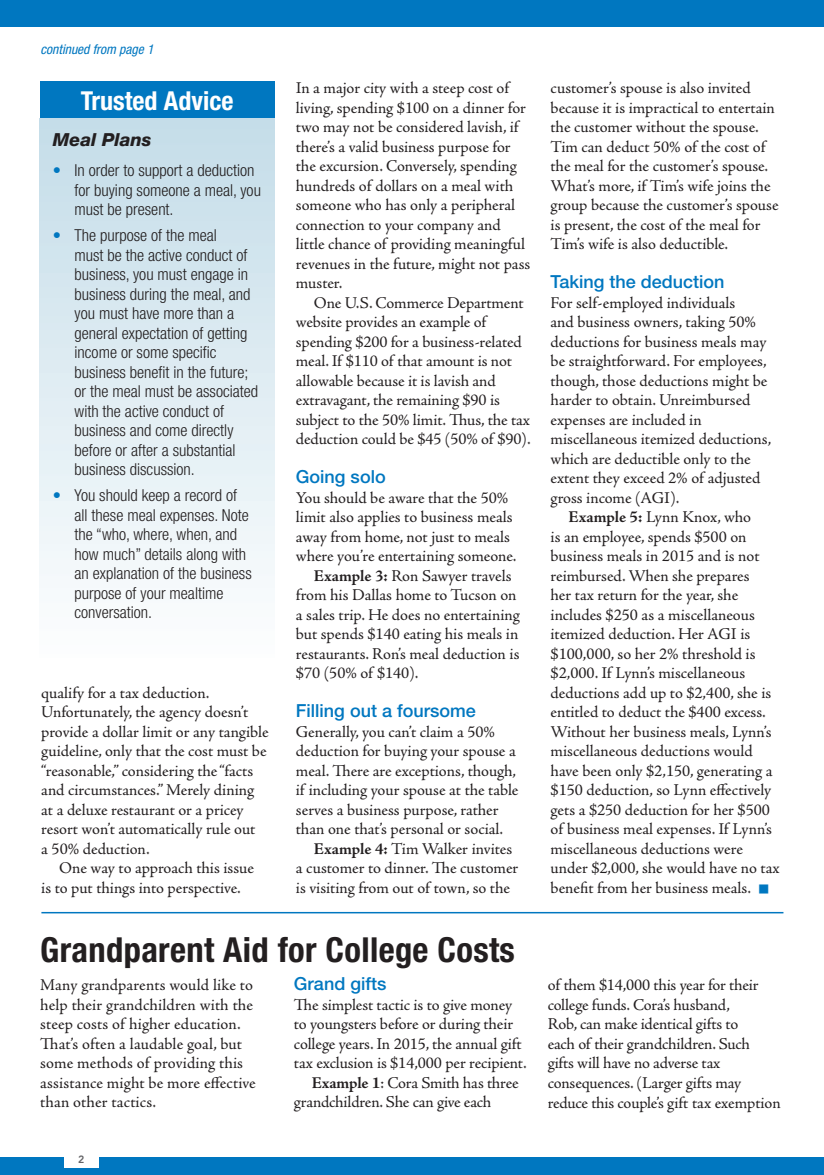
<style>
.page{position:relative;width:824px;height:1175px;background:#fff}
.page>*{position:absolute;margin:0;border:0;box-sizing:border-box;transform-origin:0 0}
.t1{font:700 condensed 34.5px "Helvetica Neue";letter-spacing:.01em;color:#231f20}
.t2{font:700 condensed 26.1px "Helvetica Neue";color:#fff}
.t3{font:500 18px "Helvetica Neue";color:#0077c0}
.t4{font:italic 800 18px "Helvetica Neue";color:#231f20}
.t5{font:16.5px/19.5px "Adobe Jenson Pro";letter-spacing:-.005em;color:#231f20}
.t6{font:300 condensed 16.5px/19.5px "Helvetica Neue";color:#231f20}
.t7{font:italic condensed 13.5px "Helvetica Neue";color:#0077c0}
.t8{font:800 10.5px "Avenir";color:#636366}
.s1{color:#0077c0}
.s2{font-weight:700}
</style>
<div class="page">
<div style="left:0;top:0;width:824px;height:27px;background:#0077c0"></div>
<div style="left:0;top:1156px;width:824px;height:18px;background:#0077c0"></div>
<div style="left:64px;top:1149px;width:34px;height:19px;background:#fff"></div>
<hr style="left:41px;top:912px;width:742px;height:1px;background:#0077c0">
<div style="left:40px;top:81px;width:234px;height:38px;background:#0077c0"></div>
<div style="left:40px;top:119px;width:234px;height:543px;background:linear-gradient(to bottom,#c4dce8,#fdfefe)"></div>
<p class="t7" style="left:40px;top:41px;width:115px">continued from page 1</p>
<h2 class="t2" style="left:81px;top:85px;width:154px">Trusted Advice</h2>
<p class="t4" style="left:53px;top:129px;width:100px">Meal Plans</p>
<p class="t6" style="left:75px;top:160px;width:188px;text-indent:-22px"><span class="s1">•</span> In order to support a deduction for buying someone a meal, you must be present.</p>
<p class="t6" style="left:75px;top:225px;width:185px;text-indent:-22px"><span class="s1">•</span> The purpose of the meal<br>must be the active conduct of business, you must engage in business during the meal, and you must have more than a general expectation of getting income or some specific business benefit in the future; or the meal must be associated with the active conduct of business and come directly before or after a substantial business discussion.</p>
<p class="t6" style="left:75px;top:485px;width:179px;text-indent:-22px"><span class="s1">•</span> You should keep a record of all these meal expenses. Note the “who, where, when, and how much” details along with an explanation of the business purpose of your mealtime conversation.</p>
<p class="t5" style="left:41px;top:683px;width:229px">qualify for a tax deduction.<br>Unfortunately, the agency doesn’t provide a dollar limit or any tangible guideline, only that the cost must be “reasonable,” considering the “facts and circumstances.” Merely dining at a deluxe restaurant or a pricey resort won’t automatically rule out<br>a 50% deduction.</p>
<p class="t5" style="left:41px;top:858px;width:214px;text-indent:18px">One way to approach this issue is to put things into perspective.</p>
<p class="t5" style="left:296px;top:78px;width:236px">In a major city with a steep cost of living, spending $100 on a dinner for two may not be considered lavish, if there’s a valid business purpose for the excursion. Conversely, spending hundreds of dollars on a meal with someone who has only a peripheral connection to your company and little chance of providing meaningful revenues in the future, might not pass muster.</p>
<p class="t5" style="left:296px;top:293px;width:236px;text-indent:18px">One U.S. Commerce Department website provides an example of spending $200 for a business-related meal. If $110 of that amount is not allowable because it is lavish and extravagant, the remaining $90 is subject to the 50% limit. Thus, the tax deduction could be $45 (50% of $90).</p>
<p class="t3" style="left:296px;top:466px;width:91px">Going solo</p>
<p class="t5" style="left:296px;top:488px;width:214px">You should be aware that the 50%</p>
<p class="t5" style="left:296px;top:507px;width:218px">limit also applies to business meals</p>
<p class="t5" style="left:296px;top:527px;width:216px">away from home, not just to meals</p>
<p class="t5" style="left:296px;top:546px;width:222px">where you’re entertaining someone.</p>
<p class="t5" style="left:314px;top:566px;width:199px"><span class="s2">Example 3:</span> Ron Sawyer travels</p>
<p class="t5" style="left:296px;top:585px;width:222px">from his Dallas home to Tucson on</p>
<p class="t5" style="left:296px;top:605px;width:225px">a sales trip. He does no entertaining</p>
<p class="t5" style="left:296px;top:624px;width:224px">but spends $140 eating his meals in</p>
<p class="t5" style="left:296px;top:644px;width:225px">restaurants. Ron’s meal deduction is</p>
<p class="t5" style="left:296px;top:663px;width:124px">$70 (50% of $140).</p>
<p class="t3" style="left:296px;top:700px;width:181px">Filling out a foursome</p>
<p class="t5" style="left:296px;top:722px;width:200px">Generally, you can’t claim a 50%</p>
<p class="t5" style="left:296px;top:741px;width:221px">deduction for buying your spouse a</p>
<p class="t5" style="left:296px;top:761px;width:222px">meal. There are exceptions, though,</p>
<p class="t5" style="left:296px;top:780px;width:224px">if including your spouse at the table</p>
<p class="t5" style="left:296px;top:800px;width:204px">serves a business purpose, rather</p>
<p class="t5" style="left:296px;top:819px;width:209px">than one that’s personal or social.</p>
<p class="t5" style="left:314px;top:839px;width:200px"><span class="s2">Example 4:</span> Tim Walker invites</p>
<p class="t5" style="left:296px;top:858px;width:224px">a customer to dinner. The customer</p>
<p class="t5" style="left:296px;top:878px;width:215px">is visiting from out of town, so the</p>
<h1 class="t1" style="left:40px;top:928px;width:476px">Grandparent Aid for College Costs</h1>
<p class="t5" style="left:40px;top:975px;width:217px">Many grandparents would like to help their grandchildren with the steep costs of higher education.<br>That’s often a laudable goal, but some methods of providing this assistance might be more effective than other tactics.</p>
<p class="t3" style="left:294px;top:973px;width:94px">Grand gifts</p>
<p class="t5" style="left:294px;top:995px;width:220px">The simplest tactic is to give money</p>
<p class="t5" style="left:294px;top:1014px;width:221px">to youngsters before or during their</p>
<p class="t5" style="left:294px;top:1034px;width:229px">college years. In 2015, the annual gift</p>
<p class="t5" style="left:294px;top:1053px;width:234px">tax exclusion is $14,000 per recipient.</p>
<p class="t5" style="left:312px;top:1073px;width:208px"><span class="s2">Example 1</span>: Cora Smith has three</p>
<p class="t5" style="left:294px;top:1092px;width:199px">grandchildren. She can give each</p>
<p class="t8" style="left:78px;top:1152px;width:8px">2</p>
<p class="t5" style="left:550px;top:78px;width:229px">customer’s spouse is also invited because it is impractical to entertain the customer without the spouse.<br>Tim can deduct 50% of the cost of the meal for the customer’s spouse.<br>What’s more, if Tim’s wife joins the group because the customer’s spouse is present, the cost of the meal for Tim’s wife is also deductible.</p>
<p class="t3" style="left:550px;top:271px;width:175px">Taking the deduction</p>
<p class="t5" style="left:550px;top:293px;width:222px">For self-employed individuals<br>and business owners, taking 50% deductions for business meals may be straightforward. For employees, though, those deductions might be harder to obtain. Unreimbursed expenses are included in miscellaneous itemized deductions, which are deductible only to the extent they exceed 2% of adjusted gross income (AGI).</p>
<p class="t5" style="left:550px;top:507px;width:231px;text-indent:18px"><span class="s2">Example 5:</span> Lynn Knox, who<br>is an employee, spends $500 on business meals in 2015 and is not reimbursed. When she prepares<br>her tax return for the year, she includes $250 as a miscellaneous itemized deduction. Her AGI is $100,000, so her 2% threshold is $2,000. If Lynn’s miscellaneous deductions add up to $2,400, she is entitled to deduct the $400 excess.<br>Without her business meals, Lynn’s miscellaneous deductions would have been only $2,150, generating a $150 deduction, so Lynn effectively gets a $250 deduction for her $500 of business meal expenses. If Lynn’s miscellaneous deductions were under $2,000, she would have no tax benefit from her business meals.</p>
<p class="t5" style="left:547px;top:975px;width:234px">of them $14,000 this year for their college funds. Cora’s husband,<br>Rob, can make identical gifts to<br>each of their grandchildren. Such<br>gifts will have no adverse tax consequences. (Larger gifts may reduce this couple’s gift tax exemption</p>
</div>
